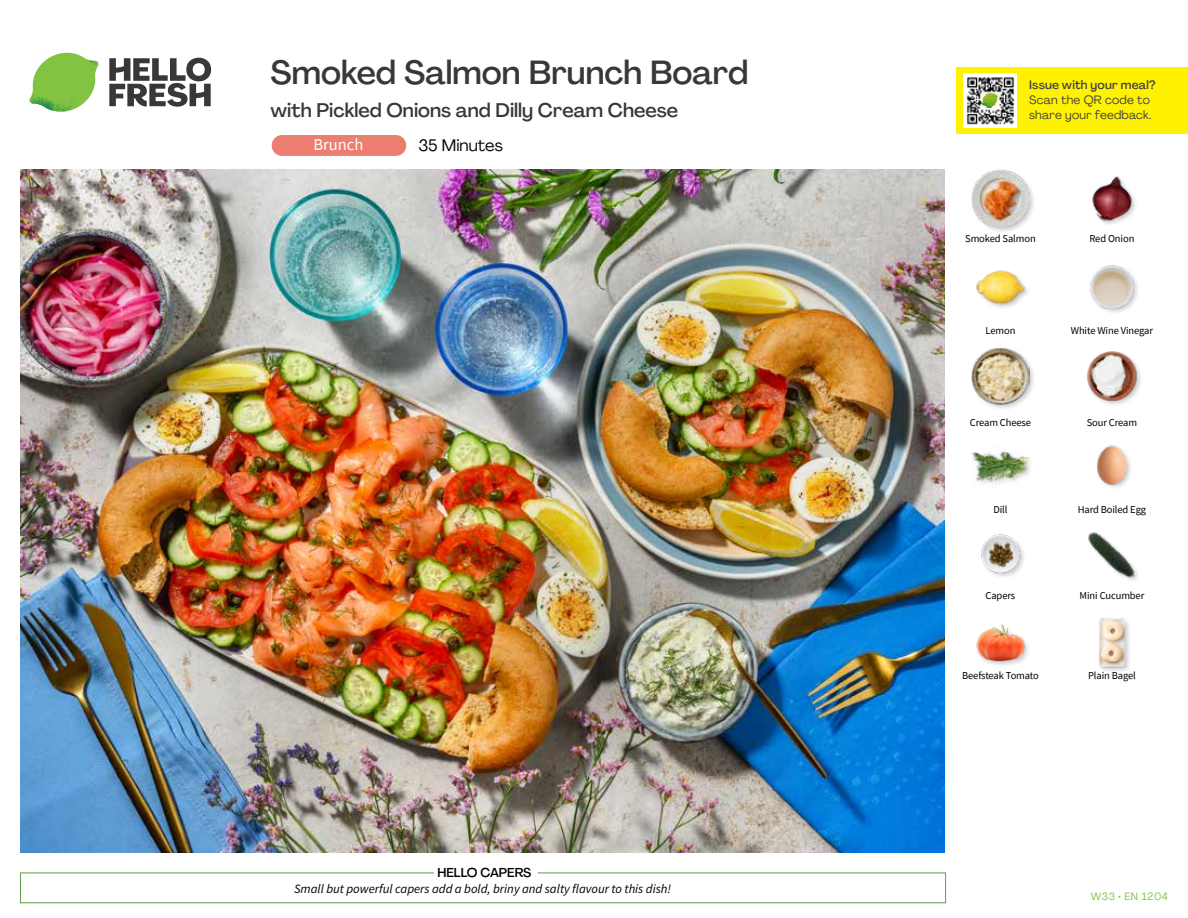
<style>
.page{position:relative;width:1188px;height:918px;background:#fff}
.page>*{position:absolute;margin:0;border:0;box-sizing:border-box;transform-origin:0 0}
.t1{font:500 33px "Agrandir";color:#383839}
.t2{font:500 19.5px "Agrandir";color:#383839}
.t3{font:16.5px "Agrandir";color:#000}
.t4{font:16.5px "Source Sans Pro";color:#fff}
.t5{font:italic 12.75px "Source Sans Pro";color:#000}
.t6{font:500 12.75px "Agrandir";color:#000}
.t7{font:12px/15px "Agrandir";letter-spacing:.02em;color:#414042}
.t8{font:500 12px "Agrandir";letter-spacing:.02em;color:#414042}
.t9{font:10.5px "Source Sans Pro";letter-spacing:-.01em;color:#000}
.t10{font:10.5px "Agrandir";letter-spacing:.05em;color:#82c341}
</style>
<div class="page">
<svg style="left:109px;top:57px;width:102px;height:50px"></svg>
<svg style="left:34px;top:53px;width:62px;height:40px"></svg>
<img style="left:67px;top:53px;width:32px;height:26px">
<img style="left:33px;top:75px;width:59px;height:11px">
<img style="left:29px;top:79px;width:61px;height:33px">
<img style="left:65px;top:86px;width:27px;height:25px">
<div style="left:20px;top:873px;width:926px;height:30px;border:1px solid #609f43"></div>
<div style="left:434px;top:865px;width:104px;height:15px;background:#fff"></div>
<img style="left:21px;top:170px;width:924px;height:682px">
<div style="left:272px;top:135px;width:134px;height:21px;background:#ec7d71;border-radius:10px"></div>
<img style="left:1099px;top:618px;width:30px;height:53px">
<img style="left:976px;top:624px;width:52px;height:41px">
<img style="left:1088px;top:532px;width:50px;height:48px">
<img style="left:981px;top:534px;width:43px;height:43px">
<img style="left:1097px;top:445px;width:34px;height:43px">
<img style="left:972px;top:450px;width:57px;height:34px">
<img style="left:1087px;top:351px;width:54px;height:54px">
<div style="left:971px;top:346px;width:65px;height:66px;background:#000;opacity:.2"></div>
<img style="left:972px;top:347px;width:57px;height:58px">
<img style="left:1090px;top:265px;width:48px;height:48px">
<img style="left:976px;top:270px;width:52px;height:38px">
<img style="left:1092px;top:176px;width:43px;height:48px">
<div style="left:971px;top:169px;width:65px;height:65px;background:#000;opacity:.2"></div>
<img style="left:972px;top:170px;width:57px;height:57px">
<div style="left:956px;top:67px;width:232px;height:67px;background:#fff200"></div>
<img style="left:964px;top:74px;width:52px;height:54px">
<svg style="left:982px;top:93px;width:16px;height:14px"></svg>
<h1 class="t1" style="left:271px;top:52px;width:479px">Smoked Salmon Brunch Board</h1>
<h2 class="t2" style="left:271px;top:98px;width:409px">with Pickled Onions and Dilly Cream Cheese</h2>
<h3 class="t4" style="left:313px;top:134px;width:51px">Brunch</h3>
<h3 class="t3" style="left:418px;top:135px;width:86px">35 Minutes</h3>
<p class="t6" style="left:438px;top:864px;width:95px">HELLO CAPERS</p>
<p class="t5" style="left:294px;top:881px;width:378px">Small but powerful capers add a bold, briny and salty flavour to this dish!</p>
<p class="t8" style="left:1029px;top:77px;width:128px">Issue with your meal?</p>
<p class="t7" style="left:1029px;top:92px;width:124px">Scan the QR code to share your feedback.</p>
<p class="t9" style="left:965px;top:231px;width:72px">Smoked Salmon</p>
<p class="t9" style="left:1090px;top:231px;width:46px">Red Onion</p>
<p class="t9" style="left:986px;top:324px;width:31px">Lemon</p>
<p class="t9" style="left:1071px;top:324px;width:84px">White Wine Vinegar</p>
<p class="t9" style="left:970px;top:416px;width:63px">Cream Cheese</p>
<p class="t9" style="left:1087px;top:416px;width:52px">Sour Cream</p>
<p class="t9" style="left:993px;top:503px;width:16px">Dill</p>
<p class="t9" style="left:1078px;top:503px;width:70px">Hard Boiled Egg</p>
<p class="t9" style="left:986px;top:589px;width:31px">Capers</p>
<p class="t9" style="left:1080px;top:589px;width:66px">Mini Cucumber</p>
<p class="t9" style="left:962px;top:669px;width:78px">Beefsteak Tomato</p>
<p class="t9" style="left:1088px;top:669px;width:49px">Plain Bagel</p>
<p class="t10" style="left:1091px;top:890px;width:78px">W33 • EN 1204</p>
</div>
